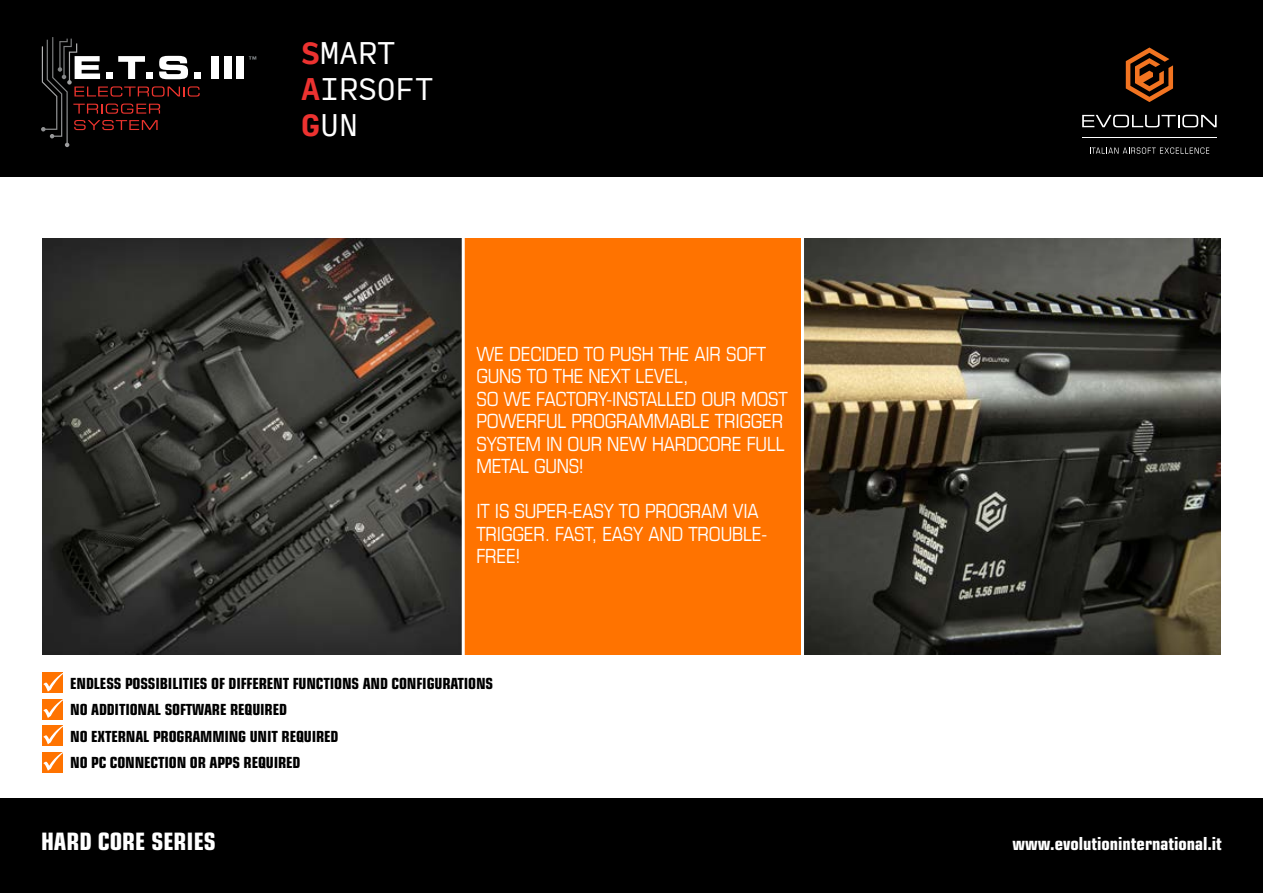
<style>
.page{position:relative;width:1263px;height:893px;background:#fff}
.page>*{position:absolute;margin:0;border:0;box-sizing:border-box;transform-origin:0 0}
.t1{font:29.85px/35.8px "Input Mono";color:#fff}
.t2{font:700 condensed 24px "Eurostile LT Std";color:#fff}
.t3{font:condensed 19.5px/22.5px "Eurostile LT Std";letter-spacing:-.01em;color:#fff}
.t4{font:700 condensed 18px "Eurostile LT Std";color:#fff}
.t5{font:700 condensed 15.3px/26.4px "Eurostile LT Std";letter-spacing:-.01em;color:#000}
.s1{font-weight:700;color:#ec3230}
</style>
<div class="page">
<img style="left:42px;top:238px;width:420px;height:417px">
<div style="left:465px;top:238px;width:336px;height:417px;background:#ff7300"></div>
<img style="left:804px;top:238px;width:417px;height:417px">
<div style="left:43px;top:673px;width:20px;height:20px;background:#ff7300"></div>
<div style="left:43px;top:699px;width:20px;height:20px;background:#ff7300"></div>
<div style="left:43px;top:725px;width:20px;height:21px;background:#ff7300"></div>
<div style="left:43px;top:752px;width:20px;height:20px;background:#ff7300"></div>
<svg style="left:43px;top:673px;width:20px;height:19px"></svg>
<svg style="left:43px;top:699px;width:20px;height:19px"></svg>
<svg style="left:43px;top:725px;width:20px;height:19px"></svg>
<svg style="left:43px;top:752px;width:20px;height:19px"></svg>
<div style="left:0;top:798px;width:1263px;height:95px;background:#000"></div>
<div style="left:0;top:0;width:1263px;height:176px;background:#000"></div>
<svg style="left:41px;top:37px;width:159px;height:110px"></svg>
<div style="left:194px;top:73px;width:7px;height:6px;background:#fff"></div>
<div style="left:211px;top:56px;width:7px;height:23px;background:#fff"></div>
<div style="left:224px;top:56px;width:7px;height:23px;background:#fff"></div>
<div style="left:237px;top:56px;width:7px;height:23px;background:#fff"></div>
<svg style="left:249px;top:56px;width:7px;height:4px"></svg>
<svg style="left:1090px;top:147px;width:119px;height:7px"></svg>
<svg style="left:1126px;top:48px;width:47px;height:54px"></svg>
<svg style="left:1082px;top:115px;width:134px;height:12px"></svg>
<hr style="left:1082px;top:137px;width:134px;height:1px;background:#fff">
<h1 class="t1" style="left:301px;top:33px;width:134px"><span class="s1">S</span>MART<br><span class="s1">A</span>IRSOFT<br><span class="s1">G</span>UN</h1>
<p class="t3" style="left:476px;top:342px;width:313px">WE DECIDED TO PUSH THE AIR SOFT<br>GUNS TO THE NEXT LEVEL,<br>SO WE FACTORY-INSTALLED OUR MOST<br>POWERFUL PROGRAMMABLE TRIGGER<br>SYSTEM IN OUR NEW HARDCORE FULL<br>METAL GUNS!</p>
<p class="t3" style="left:476px;top:500px;width:292px">IT IS SUPER-EASY TO PROGRAM VIA<br>TRIGGER. FAST, EASY AND TROUBLE-<br>FREE!</p>
<p class="t5" style="left:70px;top:670px;width:424px">ENDLESS POSSIBILITIES OF DIFFERENT FUNCTIONS AND CONFIGURATIONS</p>
<p class="t5" style="left:70px;top:696px;width:218px">NO ADDITIONAL SOFTWARE REQUIRED</p>
<p class="t5" style="left:70px;top:723px;width:270px">NO EXTERNAL PROGRAMMING UNIT REQUIRED<br>NO PC CONNECTION OR APPS REQUIRED</p>
<p class="t2" style="left:41px;top:827px;width:176px">HARD CORE SERIES</p>
<p class="t4" style="left:1012px;top:833px;width:211px">www.evolutioninternational.it</p>
</div>
